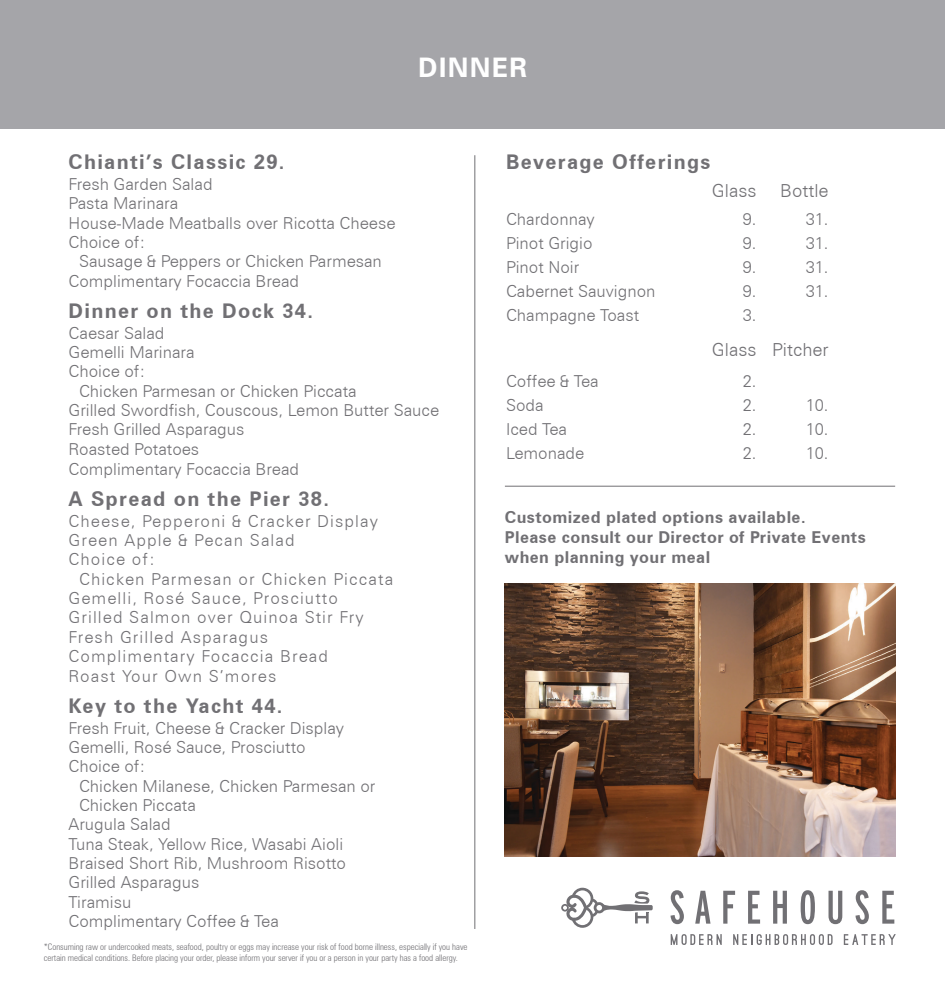
<style>
.page{position:relative;width:945px;height:999px;background:#fff}
.page>*{position:absolute;margin:0;border:0;box-sizing:border-box;transform-origin:0 0}
.t1{font:700 27px "Zurich BT";letter-spacing:.045em;color:#fff}
.t2{font:700 20.25px "Zurich BT";letter-spacing:.065em;color:#717074}
.t3{font:300 18px "Zurich BT";color:#717074}
.t4{font:300 16.5px/19.4px "Zurich BT";color:#717074}
.t5{font:300 16.5px/19.4px "Zurich BT";letter-spacing:.065em;color:#717074}
.t6{font:700 16.35px/19.6px "Zurich BT";letter-spacing:.025em;color:#717074}
.t7{font:300 condensed 9px/10.8px "Zurich BT";color:#717074}
</style>
<div class="page">
<img style="left:505px;top:584px;width:391px;height:272px">
<div style="left:0;top:0;width:945px;height:128px;background:#a5a5a9"></div>
<hr style="left:474px;top:155px;width:1px;height:774px;background:#717074">
<svg style="left:561px;top:888px;width:92px;height:40px"></svg>
<svg style="left:671px;top:890px;width:13px;height:34px"></svg>
<svg style="left:695px;top:891px;width:16px;height:33px"></svg>
<svg style="left:723px;top:891px;width:12px;height:33px"></svg>
<svg style="left:748px;top:891px;width:12px;height:33px"></svg>
<svg style="left:773px;top:891px;width:14px;height:33px"></svg>
<svg style="left:801px;top:890px;width:14px;height:34px"></svg>
<svg style="left:829px;top:891px;width:13px;height:33px"></svg>
<svg style="left:855px;top:890px;width:14px;height:34px"></svg>
<svg style="left:882px;top:891px;width:12px;height:33px"></svg>
<svg style="left:671px;top:934px;width:51px;height:11px"></svg>
<svg style="left:733px;top:934px;width:100px;height:11px"></svg>
<svg style="left:844px;top:934px;width:52px;height:11px"></svg>
<hr style="left:505px;top:486px;width:390px;height:1px;background:#717074">
<h1 class="t1" style="left:418px;top:51px;width:110px">DINNER</h1>
<p class="t2" style="left:69px;top:149px;width:218px">Chianti’s Classic 29.</p>
<p class="t4" style="left:69px;top:174px;width:328px">Fresh Garden Salad<br>Pasta Marinara<br>House-Made Meatballs over Ricotta Cheese<br>Choice of:</p>
<p class="t4" style="left:69px;top:252px;width:315px;text-indent:10px">Sausage &amp; Peppers or Chicken Parmesan<br>Complimentary Focaccia Bread</p>
<p class="t2" style="left:69px;top:298px;width:246px">Dinner on the Dock 34.</p>
<p class="t4" style="left:69px;top:323px;width:128px">Caesar Salad<br>Gemelli Marinara<br>Choice of:</p>
<p class="t4" style="left:69px;top:381px;width:372px;text-indent:10px">Chicken Parmesan or Chicken Piccata<br>Grilled Swordfish, Couscous, Lemon Butter Sauce<br>Fresh Grilled Asparagus<br>Roasted Potatoes<br>Complimentary Focaccia Bread</p>
<p class="t2" style="left:69px;top:486px;width:262px">A Spread on the Pier 38.</p>
<p class="t5" style="left:69px;top:511px;width:311px">Cheese, Pepperoni &amp; Cracker Display<br>Green Apple &amp; Pecan Salad<br>Choice of:</p>
<p class="t5" style="left:69px;top:569px;width:326px;text-indent:10px">Chicken Parmesan or Chicken Piccata<br>Gemelli, Rosé Sauce, Prosciutto<br>Grilled Salmon over Quinoa Stir Fry<br>Fresh Grilled Asparagus<br>Complimentary Focaccia Bread<br>Roast Your Own S’mores</p>
<p class="t2" style="left:69px;top:693px;width:215px">Key to the Yacht 44.</p>
<p class="t4" style="left:69px;top:718px;width:277px">Fresh Fruit, Cheese &amp; Cracker Display<br>Gemelli, Rosé Sauce, Prosciutto<br>Choice of:</p>
<p class="t4" style="left:79px;top:776px;width:298px">Chicken Milanese, Chicken Parmesan or</p>
<p class="t4" style="left:79px;top:795px;width:118px">Chicken Piccata</p>
<p class="t4" style="left:69px;top:815px;width:104px">Arugula Salad</p>
<p class="t4" style="left:69px;top:834px;width:276px">Tuna Steak, Yellow Rice, Wasabi Aioli</p>
<p class="t4" style="left:69px;top:853px;width:279px">Braised Short Rib, Mushroom Risotto</p>
<p class="t4" style="left:69px;top:873px;width:132px">Grilled Asparagus</p>
<p class="t4" style="left:69px;top:892px;width:64px">Tiramisu</p>
<p class="t4" style="left:69px;top:911px;width:212px">Complimentary Coffee &amp; Tea</p>
<p class="t7" style="left:44px;top:941px;width:425px">*Consuming raw or undercooked meats, seafood, poultry or eggs may increase your risk of food borne illness, especially if you have certain medical conditions. Before placing your order, please inform your server if you or a person in your party has a food allergy.</p>
<p class="t2" style="left:506px;top:149px;width:206px">Beverage Offerings</p>
<p class="t3" style="left:712px;top:180px;width:46px">Glass</p>
<p class="t3" style="left:780px;top:180px;width:50px">Bottle</p>
<p class="t4" style="left:506px;top:209px;width:90px">Chardonnay</p>
<p class="t4" style="left:743px;top:209px;width:15px">9.</p>
<p class="t4" style="left:806px;top:209px;width:24px">31.</p>
<p class="t4" style="left:506px;top:233px;width:88px">Pinot Grigio</p>
<p class="t4" style="left:743px;top:233px;width:15px">9.</p>
<p class="t4" style="left:806px;top:233px;width:24px">31.</p>
<p class="t4" style="left:506px;top:257px;width:75px">Pinot Noir</p>
<p class="t4" style="left:743px;top:257px;width:15px">9.</p>
<p class="t4" style="left:806px;top:257px;width:24px">31.</p>
<p class="t4" style="left:506px;top:281px;width:151px">Cabernet Sauvignon</p>
<p class="t4" style="left:743px;top:281px;width:15px">9.</p>
<p class="t4" style="left:806px;top:281px;width:24px">31.</p>
<p class="t4" style="left:506px;top:305px;width:135px">Champagne Toast</p>
<p class="t4" style="left:743px;top:305px;width:15px">3.</p>
<p class="t3" style="left:712px;top:339px;width:118px">Glass Pitcher</p>
<p class="t4" style="left:506px;top:371px;width:94px">Coffee &amp; Tea</p>
<p class="t4" style="left:743px;top:371px;width:15px">2.</p>
<p class="t4" style="left:506px;top:395px;width:39px">Soda</p>
<p class="t4" style="left:743px;top:395px;width:15px">2.</p>
<p class="t4" style="left:806px;top:395px;width:24px">10.</p>
<p class="t4" style="left:506px;top:419px;width:63px">Iced Tea</p>
<p class="t4" style="left:743px;top:419px;width:15px">2.</p>
<p class="t4" style="left:806px;top:419px;width:24px">10.</p>
<p class="t4" style="left:506px;top:443px;width:80px">Lemonade</p>
<p class="t4" style="left:743px;top:443px;width:15px">2.</p>
<p class="t4" style="left:806px;top:443px;width:24px">10.</p>
<p class="t6" style="left:505px;top:508px;width:362px">Customized plated options available.<br>Please consult our Director of Private Events when planning your meal</p>
</div>
